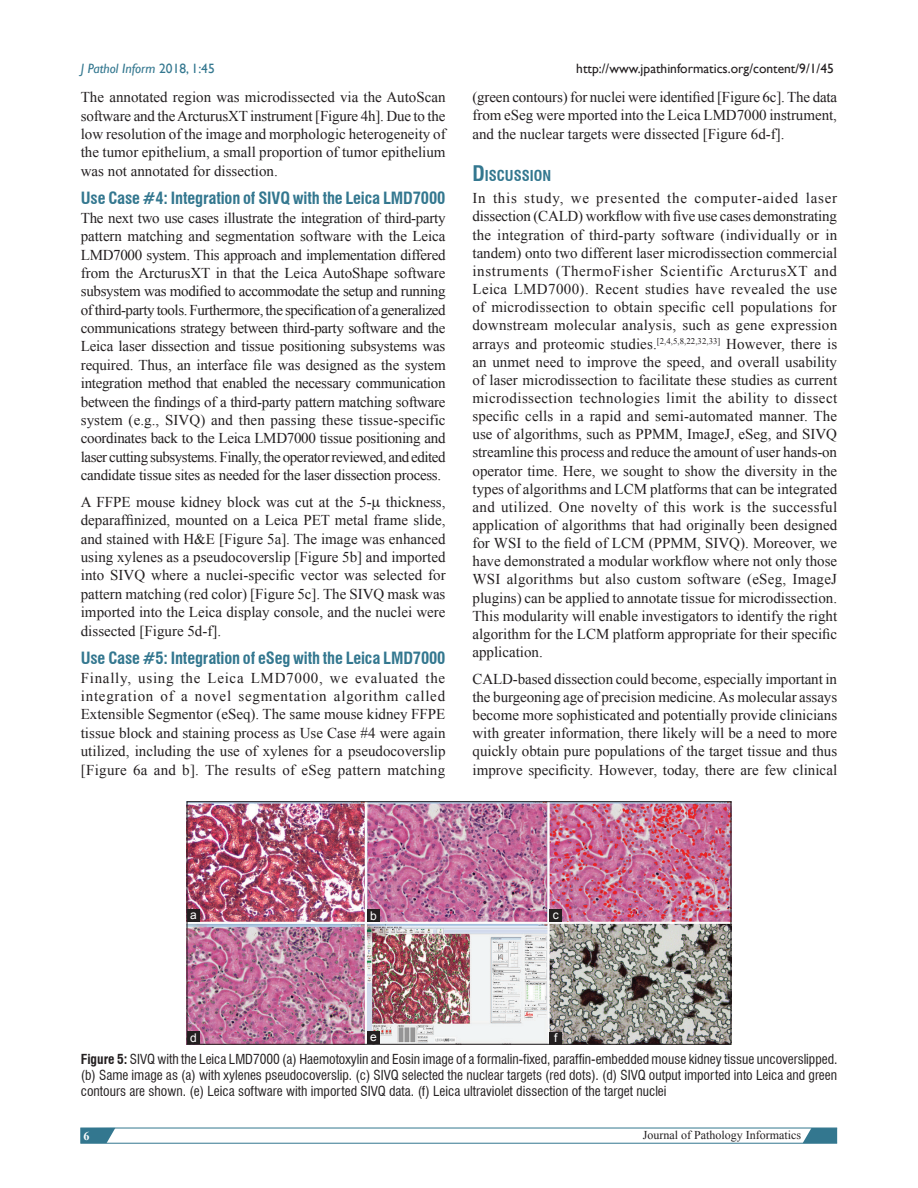
<style>
.page{position:relative;width:918px;height:1188px;background:#fff}
.page>*{position:absolute;margin:0;border:0;box-sizing:border-box;transform-origin:0 0}
.t1{font:700 condensed 16.5px "Swiss 721 BT";letter-spacing:-.01em;color:#33778f}
.TX{font:15px/18.1px "Times New Roman";color:#231f20;text-align:justify}
.t2{font:700 condensed 14.7px "Swiss 721 BT";color:#33778f}
.FGC{font:condensed 13.5px/16.2px "Swiss 721 BT";color:#231f20;text-align:justify}
.t3{font:13.5px "Gill Sans";color:#231f20}
.t4{font:italic 13.5px "Gill Sans";color:#33778f}
.t5{font:12px "Times New Roman";color:#231f20}
.LABEL{font:12px "Arial";color:#fff}
.t6{font:700 12px "Times New Roman";color:#fff}
.s1{font-style:normal}
.s2{font-size:21px}
.s3{font-weight:700}
</style>
<div class="page">
<svg style="left:80px;top:1128px;width:758px;height:16px"></svg>
<img style="left:189px;top:804px;width:540px;height:239px">
<div style="left:187px;top:802px;width:544px;height:243px;border:1px solid #231f20"></div>
<div style="left:187px;top:1032px;width:13px;height:12px;background:#231f20"></div>
<div style="left:549px;top:909px;width:13px;height:13px;background:#231f20"></div>
<div style="left:367px;top:909px;width:13px;height:13px;background:#231f20"></div>
<div style="left:549px;top:1032px;width:13px;height:12px;background:#231f20"></div>
<div style="left:187px;top:909px;width:13px;height:13px;background:#231f20"></div>
<div style="left:367px;top:1032px;width:13px;height:12px;background:#231f20"></div>
<p class="t4" style="left:81px;top:61px;width:135px">J Pathol Inform <span class="s1">2018, 1:45</span></p>
<p class="t3" style="left:576px;top:61px;width:259px">http://www.jpathinformatics.org/content/9/1/45</p>
<p class="TX" style="left:81px;top:88px;width:366px">The annotated region was microdissected via the AutoScan software and the ArcturusXT instrument [Figure 4h]. Due to the low resolution of the image and morphologic heterogeneity of the tumor epithelium, a small proportion of tumor epithelium was not annotated for dissection.</p>
<h2 class="t1" style="left:81px;top:189px;width:366px">Use Case #4: Integration of SIVQ with the Leica LMD7000</h2>
<p class="TX" style="left:81px;top:208px;width:366px">The next two use cases illustrate the integration of third‑party pattern matching and segmentation software with the Leica LMD7000 system. This approach and implementation differed from the ArcturusXT in that the Leica AutoShape software subsystem was modified to accommodate the setup and running of third‑party tools. Furthermore, the specification of a generalized communications strategy between third‑party software and the Leica laser dissection and tissue positioning subsystems was required. Thus, an interface file was designed as the system integration method that enabled the necessary communication between the findings of a third‑party pattern matching software system (e.g., SIVQ) and then passing these tissue‑specific coordinates back to the Leica LMD7000 tissue positioning and laser cutting subsystems. Finally, the operator reviewed, and edited candidate tissue sites as needed for the laser dissection process.</p>
<p class="TX" style="left:81px;top:492px;width:366px">A FFPE mouse kidney block was cut at the 5‑ thickness, deparaffinized, mounted on a Leica PET metal frame slide, and stained with H&amp;E [Figure 5a]. The image was enhanced using xylenes as a pseudocoverslip [Figure 5b] and imported into SIVQ where a nuclei‑specific vector was selected for pattern matching (red color) [Figure 5c]. The SIVQ mask was imported into the Leica display console, and the nuclei were dissected [Figure 5d‑f].</p>
<h2 class="t1" style="left:81px;top:648px;width:366px">Use Case #5: Integration of eSeg with the Leica LMD7000</h2>
<p class="TX" style="left:81px;top:668px;width:366px">Finally, using the Leica LMD7000, we evaluated the integration of a novel segmentation algorithm called Extensible Segmentor (eSeq). The same mouse kidney FFPE tissue block and staining process as Use Case #4 were again utilized, including the use of xylenes for a pseudocoverslip [Figure 6a and b]. The results of eSeg pattern matching</p>
<p class="TX" style="left:472px;top:88px;width:366px">(green contours) for nuclei were identified [Figure 6c]. The data from eSeg were mported into the Leica LMD7000 instrument, and the nuclear targets were dissected [Figure 6d‑f].</p>
<h1 class="t2" style="left:472px;top:167px;width:80px"><span class="s2">D</span>ISCUSSION</h1>
<p class="TX" style="left:472px;top:189px;width:366px">In this study, we presented the computer‑aided laser dissection (CALD) workflow with five use cases demonstrating the integration of third‑party software (individually or in tandem) onto two different laser microdissection commercial instruments (ThermoFisher Scientific ArcturusXT and Leica LMD7000). Recent studies have revealed the use of microdissection to obtain specific cell populations for downstream molecular analysis, such as gene expression arrays and proteomic studies.<sup>[2,4,5,8,22,32,33]</sup> However, there is an unmet need to improve the speed, and overall usability of laser microdissection to facilitate these studies as current microdissection technologies limit the ability to dissect specific cells in a rapid and semi‑automated manner. The use of algorithms, such as PPMM, ImageJ, eSeg, and SIVQ streamline this process and reduce the amount of user hands‑on operator time. Here, we sought to show the diversity in the types of algorithms and LCM platforms that can be integrated and utilized. One novelty of this work is the successful application of algorithms that had originally been designed for WSI to the field of LCM (PPMM, SIVQ). Moreover, we have demonstrated a modular workflow where not only those WSI algorithms but also custom software (eSeg, ImageJ plugins) can be applied to annotate tissue for microdissection.<br>This modularity will enable investigators to identify the right algorithm for the LCM platform appropriate for their specific application.</p>
<p class="TX" style="left:472px;top:669px;width:366px">CALD‑based dissection could become, especially important in the burgeoning age of precision medicine. As molecular assays become more sophisticated and potentially provide clinicians with greater information, there likely will be a need to more quickly obtain pure populations of the target tissue and thus improve specificity. However, today, there are few clinical</p>
<p class="LABEL" style="left:190px;top:907px;width:8px">a</p>
<p class="LABEL" style="left:190px;top:1030px;width:8px">d</p>
<p class="LABEL" style="left:370px;top:908px;width:8px">b</p>
<p class="LABEL" style="left:553px;top:907px;width:7px">c</p>
<p class="LABEL" style="left:370px;top:1029px;width:8px">e</p>
<p class="LABEL" style="left:554px;top:1030px;width:5px">f</p>
<p class="FGC" style="left:81px;top:1051px;width:758px"><span class="s3">Figure 5:</span> SIVQ with the Leica LMD7000 (a) Haemotoxylin and Eosin image of a formalin‑fixed, paraffin‑embedded mouse kidney tissue uncoverslipped. (b) Same image as (a) with xylenes pseudocoverslip. (c) SIVQ selected the nuclear targets (red dots). (d) SIVQ output imported into Leica and green contours are shown. (e) Leica software with imported SIVQ data. (f) Leica ultraviolet dissection of the target nuclei</p>
<p class="t6" style="left:84px;top:1127px;width:7px">6</p>
<p class="t5" style="left:643px;top:1127px;width:160px">Journal of Pathology Informatics</p>
</div>
